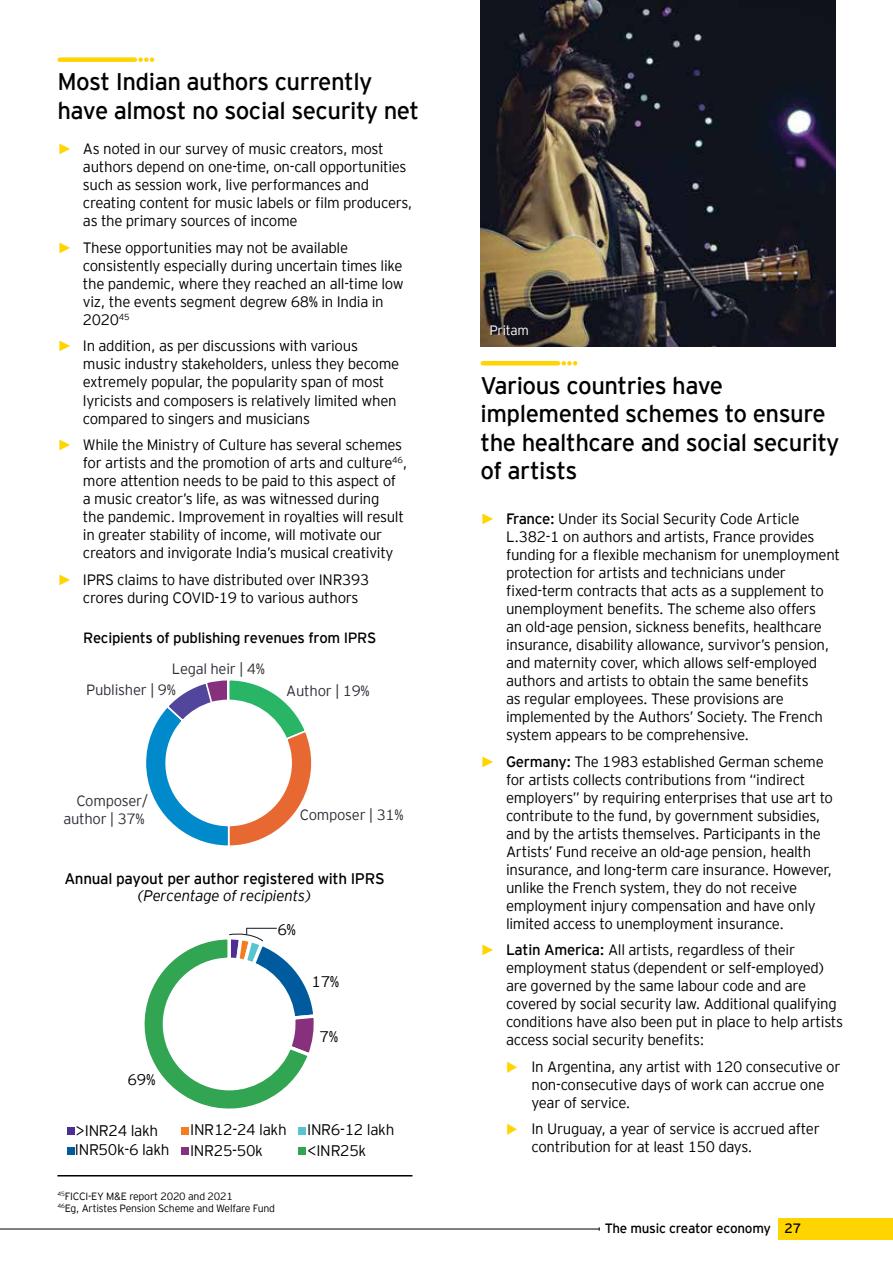
<style>
.page{position:relative;width:893px;height:1263px;background:#fff}
.page>*{position:absolute;margin:0;border:0;box-sizing:border-box;transform-origin:0 0}
.t1{font:24px/28.5px "EY Interstate";letter-spacing:-.02em;color:#000}
.t2{font:300 15.3px "EY Interstate";letter-spacing:-.02em;color:#000}
.t3{font:300 15.3px "EY Interstate";letter-spacing:-.02em;color:#000}
.t4{font:italic 300 15.3px "EY Interstate";letter-spacing:-.02em;color:#000}
.t5{font:300 15px/18px "EY Interstate";letter-spacing:-.02em;color:#000}
.t6{font:300 14.85px/17.9px "EY Interstate";letter-spacing:-.02em;color:#2e2e38;text-align:right}
.t7{font:300 14.85px "EY Interstate";letter-spacing:-.02em;color:#000}
.t8{font:13.5px "EY Interstate";letter-spacing:-.02em;color:#000}
.t9{font:300 13.5px "EY Interstate";letter-spacing:-.02em;color:#fff}
.t10{font:300 10.5px/12px "EY Interstate";letter-spacing:-.02em;color:#000}
.s1{font-family:"Arial";font-weight:400;color:#ffd500}
.s2{font-style:inherit}
</style>
<div class="page">
<hr style="left:0;top:1228px;width:599px;height:1px;background:#000">
<div style="left:778px;top:1218px;width:115px;height:21px;background:#ffd400"></div>
<hr style="left:483px;top:361px;width:75px;height:4px;background:#ffd400">
<svg style="left:561px;top:361px;width:16px;height:4px"></svg>
<div style="left:60px;top:57px;width:75px;height:5px;background:#ffd400"></div>
<svg style="left:138px;top:57px;width:16px;height:5px"></svg>
<hr style="left:57px;top:1175px;width:355px;height:1px;background:#000">
<img style="left:480px;top:0;width:356px;height:347px">
<svg style="left:146px;top:680px;width:166px;height:166px"></svg>
<div style="left:67px;top:1127px;width:7px;height:7px;background:#4c2f92"></div>
<div style="left:181px;top:1127px;width:8px;height:7px;background:#f57d20"></div>
<div style="left:298px;top:1127px;width:8px;height:7px;background:#56c5d0"></div>
<div style="left:67px;top:1147px;width:7px;height:7px;background:#005b9e"></div>
<div style="left:181px;top:1147px;width:8px;height:8px;background:#87307e"></div>
<div style="left:298px;top:1147px;width:8px;height:8px;background:#31a551"></div>
<svg style="left:144px;top:929px;width:170px;height:180px"></svg>
<hr style="left:246px;top:928px;width:31px;height:1px;background:#0a1627">
<h1 class="t1" style="left:57px;top:66px;width:363px">Most Indian authors currently have almost no social security net</h1>
<p class="t5" style="left:83px;top:139px;width:331px;text-indent:-26px"><span class="s1">►</span> As noted in our survey of music creators, most authors depend on one-time, on-call opportunities such as session work, live performances and creating content for music labels or film producers, as the primary sources of income</p>
<p class="t5" style="left:83px;top:238px;width:322px;text-indent:-26px"><span class="s1">►</span> These opportunities may not be available consistently especially during uncertain times like the pandemic, where they reached an all-time low viz, the events segment degrew 68% in India in 2020<sup>45</sup></p>
<p class="t5" style="left:83px;top:336px;width:318px;text-indent:-26px"><span class="s1">►</span> In addition, as per discussions with various music industry stakeholders, unless they become extremely popular, the popularity span of most lyricists and composers is relatively limited when compared to singers and musicians</p>
<p class="t5" style="left:83px;top:435px;width:326px;text-indent:-26px"><span class="s1">►</span> While the Ministry of Culture has several schemes for artists and the promotion of arts and culture<sup>46</sup>, more attention needs to be paid to this aspect of a music creator’s life, as was witnessed during<br>the pandemic. Improvement in royalties will result in greater stability of income, will motivate our creators and invigorate India’s musical creativity</p>
<p class="t5" style="left:83px;top:569px;width:288px;text-indent:-26px"><span class="s1">►</span> IPRS claims to have distributed over INR393 crores during COVID-19 to various authors</p>
<p class="t7" style="left:83px;top:628px;width:295px">Recipients of publishing revenues from IPRS</p>
<p class="t6" style="left:172px;top:659px;width:95px">Legal heir | 4%</p>
<p class="t6" style="left:86px;top:680px;width:91px">Publisher | 9%</p>
<p class="t6" style="left:286px;top:681px;width:85px">Author | 19%</p>
<p class="t6" style="left:63px;top:791px;width:86px">Composer/ author | 37%</p>
<p class="t6" style="left:300px;top:805px;width:105px">Composer | 31%</p>
<p class="t3" style="left:64px;top:868px;width:322px">Annual payout per author registered with IPRS</p>
<p class="t4" style="left:139px;top:885px;width:173px">(Percentage of recipients)</p>
<p class="t2" style="left:277px;top:919px;width:20px">6%</p>
<p class="t2" style="left:311px;top:970px;width:29px">17%</p>
<p class="t2" style="left:320px;top:1025px;width:20px">7%</p>
<p class="t2" style="left:128px;top:1069px;width:29px">69%</p>
<p class="t2" style="left:76px;top:1119px;width:84px">&gt;INR24 lakh</p>
<p class="t2" style="left:190px;top:1119px;width:98px">INR12-24 lakh</p>
<p class="t2" style="left:307px;top:1119px;width:89px">INR6-12 lakh</p>
<p class="t2" style="left:75px;top:1139px;width:96px">INR50k-6 lakh</p>
<p class="t2" style="left:190px;top:1139px;width:74px">INR25-50k</p>
<p class="t2" style="left:307px;top:1139px;width:61px">&lt;INR25k</p>
<p class="t10" style="left:57px;top:1189px;width:219px"><sup>45</sup>FICCI-EY M&amp;E report 2020 and 2021<br><sup>46</sup>Eg, Artistes Pension Scheme and Welfare Fund</p>
<p class="t9" style="left:489px;top:320px;width:41px">Pritam</p>
<h1 class="t1" style="left:480px;top:370px;width:360px">Various countries have implemented schemes to ensure the healthcare and social security of artists</h1>
<p class="t5" style="left:506px;top:509px;width:336px;text-indent:-26px"><span class="s1">►</span> <span class="s2">France:</span> Under its Social Security Code Article L.382-1 on authors and artists, France provides funding for a flexible mechanism for unemployment protection for artists and technicians under fixed-term contracts that acts as a supplement to unemployment benefits. The scheme also offers<br>an old-age pension, sickness benefits, healthcare insurance, disability allowance, survivor’s pension, and maternity cover, which allows self-employed authors and artists to obtain the same benefits<br>as regular employees. These provisions are implemented by the Authors’ Society. The French system appears to be comprehensive.</p>
<p class="t5" style="left:506px;top:751px;width:329px;text-indent:-26px"><span class="s1">►</span> <span class="s2">Germany:</span> The 1983 established German scheme for artists collects contributions from “indirect employers” by requiring enterprises that use art to contribute to the fund, by government subsidies, and by the artists themselves. Participants in the Artists’ Fund receive an old-age pension, health insurance, and long-term care insurance. However, unlike the French system, they do not receive employment injury compensation and have only limited access to unemployment insurance.</p>
<p class="t5" style="left:506px;top:940px;width:339px;text-indent:-26px"><span class="s1">►</span> <span class="s2">Latin America:</span> All artists, regardless of their employment status (dependent or self-employed) are governed by the same labour code and are covered by social security law. Additional qualifying conditions have also been put in place to help artists access social security benefits:</p>
<p class="t5" style="left:531px;top:1056px;width:310px">In Argentina, any artist with 120 consecutive or non-consecutive days of work can accrue one year of service.</p>
<p class="t5" style="left:531px;top:1119px;width:290px">In Uruguay, a year of service is accrued after contribution for at least 150 days.</p>
<p class="t8" style="left:605px;top:1219px;width:198px">The music creator economy 27</p>
</div>
